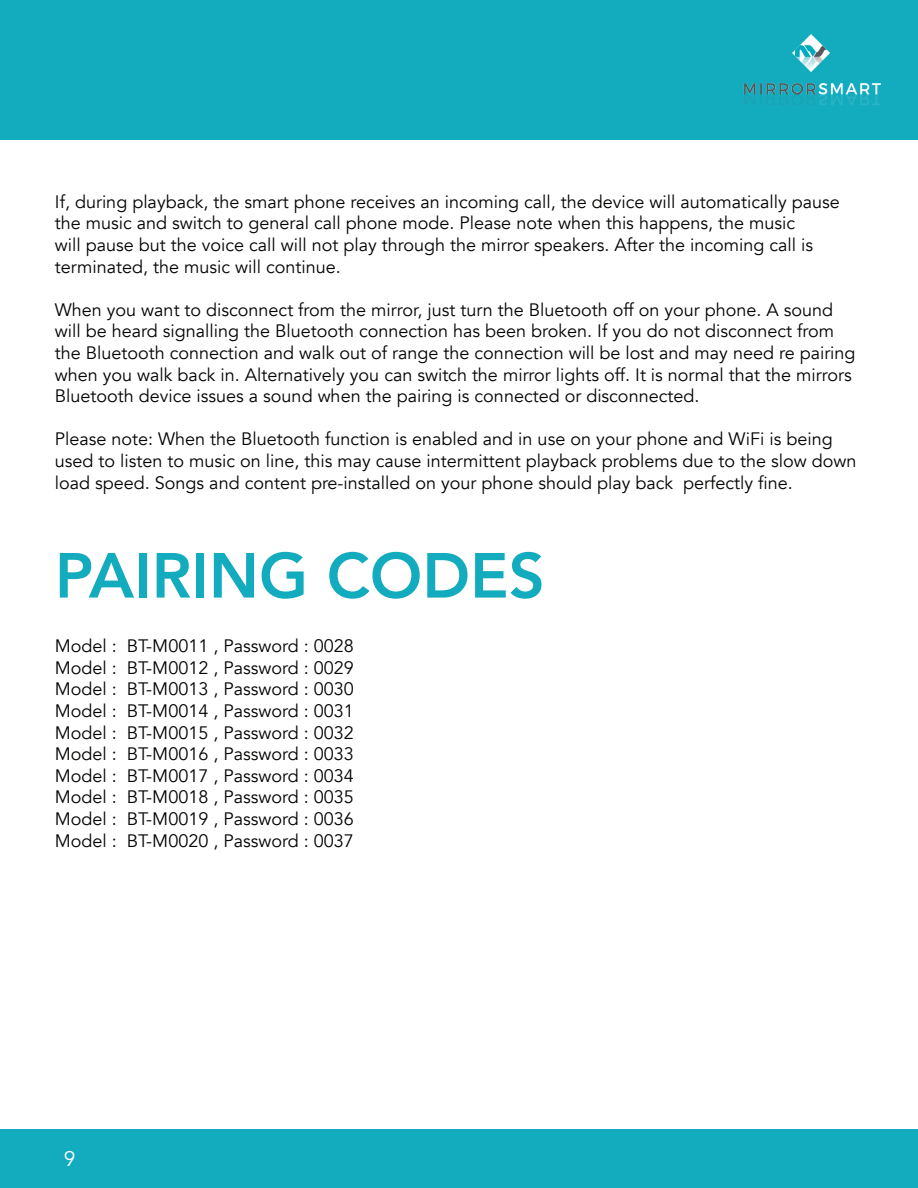
<style>
.page{position:relative;width:918px;height:1188px;background:#fff}
.page>*{position:absolute;margin:0;border:0;box-sizing:border-box;transform-origin:0 0}
.t1{font:800 63px "Avenir";color:#13abbe}
.t2{font:21px "Avenir";color:#fff}
.t3{font:18px/21.6px "Avenir";color:#040503}
</style>
<div class="page">
<div style="left:0;top:1130px;width:918px;height:58px;background:#13abbe"></div>
<div style="left:0;top:0;width:918px;height:140px;background:#13abbe"></div>
<img style="left:743px;top:34px;width:138px;height:71px">
<p class="t3" style="left:55px;top:191px;width:786px">If, during playback, the smart phone receives an incoming call, the device will automatically pause the music and switch to general call phone mode. Please note when this happens, the music<br>will pause but the voice call will not play through the mirror speakers. After the incoming call is terminated, the music will continue.</p>
<p class="t3" style="left:55px;top:299px;width:802px">When you want to disconnect from the mirror, just turn the Bluetooth off on your phone. A sound will be heard signalling the Bluetooth connection has been broken. If you do not disconnect from the Bluetooth connection and walk out of range the connection will be lost and may need re pairing when you walk back in. Alternatively you can switch the mirror lights off. It is normal that the mirrors Bluetooth device issues a sound when the pairing is connected or disconnected.</p>
<p class="t3" style="left:55px;top:429px;width:803px">Please note: When the Bluetooth function is enabled and in use on your phone and WiFi is being used to listen to music on line, this may cause intermittent playback problems due to the slow down load speed. Songs and content pre-installed on your phone should play back perfectly fine.</p>
<h1 class="t1" style="left:55px;top:535px;width:491px">PAIRING CODES</h1>
<p class="t3" style="left:55px;top:636px;width:300px;text-align:justify">Model : BT-M0011 , Password : 0028<br>Model : BT-M0012 , Password : 0029<br>Model : BT-M0013 , Password : 0030<br>Model : BT-M0014 , Password : 0031<br>Model : BT-M0015 , Password : 0032<br>Model : BT-M0016 , Password : 0033<br>Model : BT-M0017 , Password : 0034<br>Model : BT-M0018 , Password : 0035<br>Model : BT-M0019 , Password : 0036<br>Model : BT-M0020 , Password : 0037</p>
<p class="t2" style="left:64px;top:1145px;width:13px">9</p>
</div>
